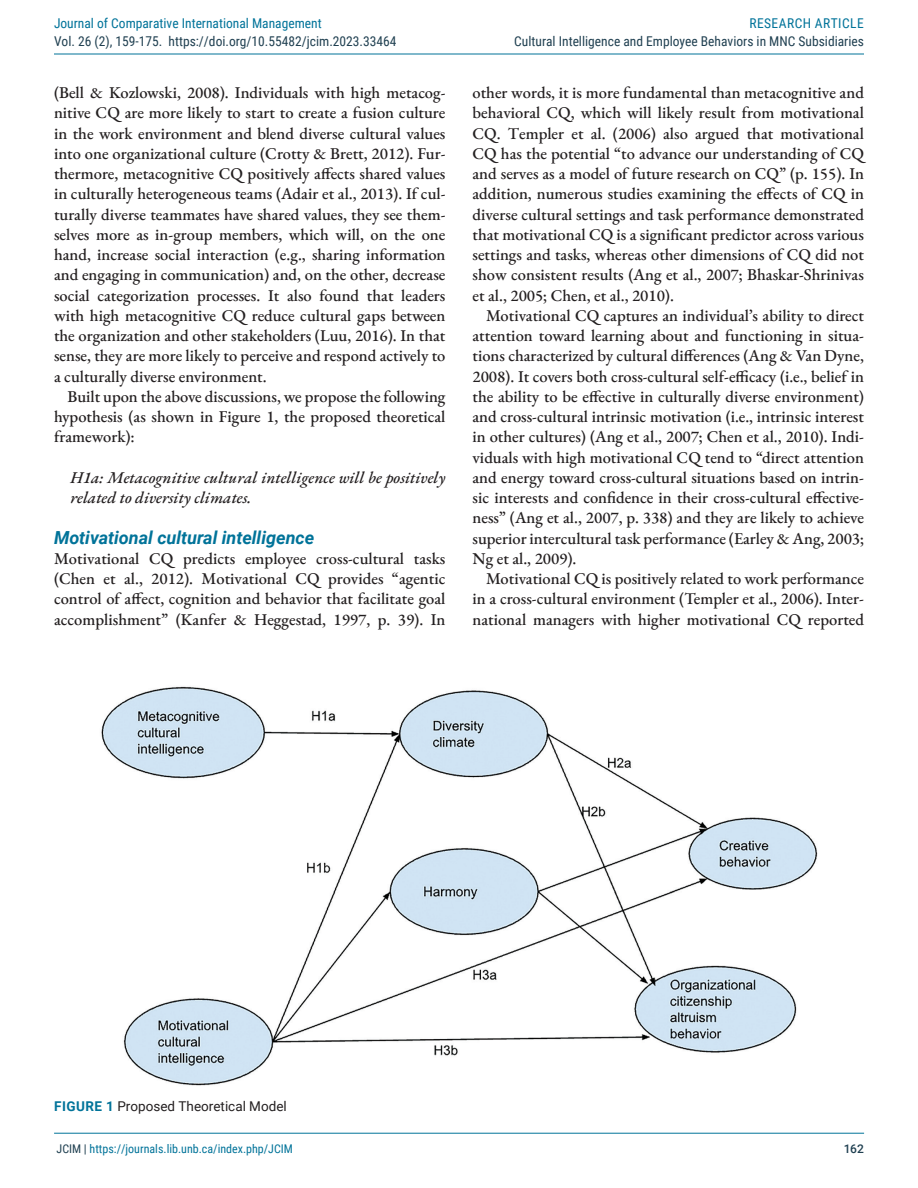
<style>
.page{position:relative;width:918px;height:1188px;background:#fff}
.page>*{position:absolute;margin:0;border:0;box-sizing:border-box;transform-origin:0 0}
.t1{font:italic 700 18px "Roboto";color:#007399}
.t2{font:500 16.5px/20.2px "EB Garamond";color:#231f20;text-align:justify}
.t3{font:italic 16.5px/20.2px "EB Garamond";color:#231f20}
.t4{font:13.5px "Roboto Condensed";color:#204051}
.t5{font:13.5px "Roboto Condensed";color:#007399}
.t6{font:13.5px "Roboto";color:#231f20}
.t7{font:13.5px "Roboto Condensed";letter-spacing:.035em;color:#007399}
.t8{font:12px "Roboto Condensed";color:#007399}
.t9{font:500 12px "Roboto";color:#204051}
.s1{font-weight:700;color:#007399}
.s2{color:#204051}
</style>
<div class="page">
<hr style="left:54px;top:54px;width:810px;height:1px;background:#007399">
<hr style="left:54px;top:1133px;width:810px;height:1px;background:#007399">
<img style="left:101px;top:686px;width:717px;height:400px">
<p class="t5" style="left:54px;top:14px;width:269px">Journal of Comparative International Management</p>
<p class="t4" style="left:54px;top:32px;width:344px">Vol. 26 (2), 159-175. https://doi.org/10.55482/jcim.2023.33464</p>
<p class="t2" style="left:54px;top:83px;width:393px">(Bell &amp; Kozlowski, 2008). Individuals with high metacog&shy;nitive CQ are more likely to start to create a fusion culture in the work environment and blend diverse cultural values into one organizational culture (Crotty &amp; Brett, 2012). Fur&shy;thermore, metacognitive CQ positively affects shared values in culturally heterogeneous teams (Adair et al., 2013). If cul&shy;turally diverse teammates have shared values, they see them&shy;selves more as in-group members, which will, on the one hand, increase social interaction (e.g., sharing information and engaging in communication) and, on the other, decrease social categorization processes. It also found that leaders with high metacognitive CQ reduce cultural gaps between the organization and other stakeholders (Luu, 2016). In that sense, they are more likely to perceive and respond actively to a culturally diverse environment.</p>
<p class="t2" style="left:54px;top:386px;width:393px;text-indent:13px">Built upon the above discussions, we propose the following hypothesis (as shown in Figure 1, the proposed theoretical framework):</p>
<p class="t3" style="left:70px;top:467px;width:377px">H1a: Metacognitive cultural intelligence will be positively related to diversity climates.</p>
<p class="t1" style="left:54px;top:525px;width:262px">Motivational cultural intelligence</p>
<p class="t2" style="left:54px;top:548px;width:393px">Motivational CQ predicts employee cross-cultural tasks (Chen et al., 2012). Motivational CQ provides “agentic control of affect, cognition and behavior that facilitate goal accomplishment” (Kanfer &amp; Heggestad, 1997, p. 39). In</p>
<p class="t7" style="left:749px;top:14px;width:116px">RESEARCH ARTICLE</p>
<p class="t4" style="left:514px;top:32px;width:351px">Cultural Intelligence and Employee Behaviors in MNC Subsidiaries</p>
<p class="t2" style="left:473px;top:83px;width:393px">other words, it is more fundamental than metacognitive and behavioral CQ, which will likely result from motivational CQ. Templer et al. (2006) also argued that motivational CQ has the potential “to advance our understanding of CQ and serves as a model of future research on CQ” (p. 155). In addition, numerous studies examining the effects of CQ in diverse cultural settings and task performance demonstrated that motivational CQ is a significant predictor across various settings and tasks, whereas other dimensions of CQ did not show consistent results (Ang et al., 2007; Bhaskar-Shrinivas et al., 2005; Chen, et al., 2010).</p>
<p class="t2" style="left:473px;top:305px;width:393px;text-indent:13px">Motivational CQ captures an individual’s ability to direct attention toward learning about and functioning in situa&shy;tions characterized by cultural differences (Ang &amp; Van Dyne, 2008). It covers both cross-cultural self-efficacy (i.e., belief in the ability to be effective in culturally diverse environment) and cross-cultural intrinsic motivation (i.e., intrinsic interest in other cultures) (Ang et al., 2007; Chen et al., 2010). Indi&shy;viduals with high motivational CQ tend to “direct attention and energy toward cross-cultural situations based on intrin&shy;sic interests and confidence in their cross-cultural effective&shy;ness” (Ang et al., 2007, p. 338) and they are likely to achieve superior intercultural task performance (Earley &amp; Ang, 2003; Ng et al., 2009).</p>
<p class="t2" style="left:473px;top:568px;width:393px;text-indent:13px">Motivational CQ is positively related to work performance in a cross-cultural environment (Templer et al., 2006). Inter&shy;national managers with higher motivational CQ reported</p>
<p class="t6" style="left:54px;top:1096px;width:234px"><span class="s1">FIGURE 1</span> Proposed Theoretical Model</p>
<p class="t8" style="left:57px;top:1141px;width:238px"><span class="s2">JCIM |</span> https://journals.lib.unb.ca/index.php/JCIM</p>
<p class="t9" style="left:844px;top:1141px;width:22px">162</p>
</div>
